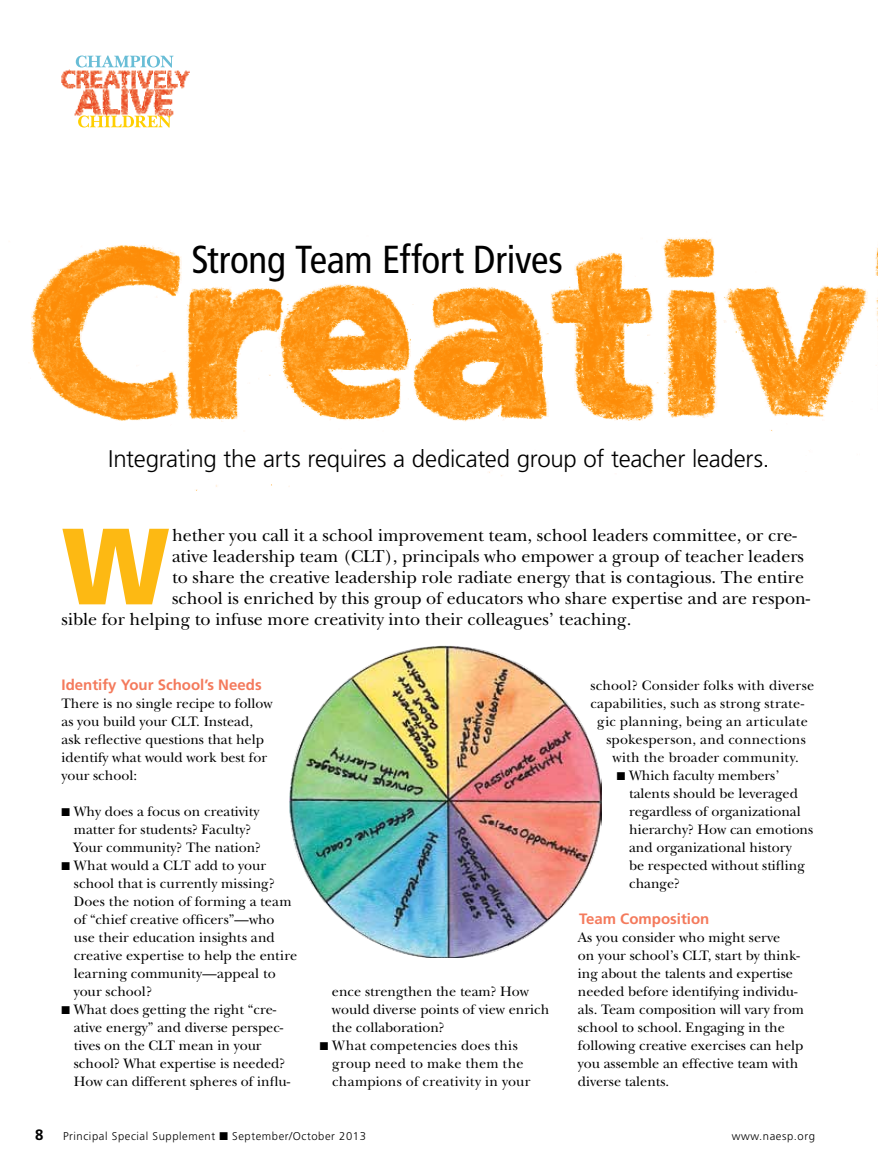
<style>
.page{position:relative;width:878px;height:1175px;background:#fff}
.page>*{position:absolute;margin:0;border:0;box-sizing:border-box;transform-origin:0 0}
.t1{font:900 108.3px "Frutiger";color:#fdb913}
.t2{font:condensed 39px "Frutiger";letter-spacing:-.01em;color:#000}
.t3{font:300 24px "Frutiger";letter-spacing:-.015em;color:#000}
.t4{font:18px "New Baskerville";color:#000}
.t5{font:700 15px "Frutiger";color:#f47a5c}
.t6{font:700 15px "Frutiger";color:#000}
.t7{font:14.25px/18px "New Baskerville";color:#000}
.t8{font:14.25px "New Baskerville";letter-spacing:.025em;color:#000}
.t9{font:300 11.25px "Frutiger";letter-spacing:.05em;color:#000}
</style>
<div class="page">
<img style="left:31px;top:237px;width:847px;height:254px">
<img style="left:290px;top:645px;width:311px;height:312px">
<svg style="left:78px;top:118px;width:92px;height:10px"></svg>
<img style="left:61px;top:69px;width:129px;height:20px">
<img style="left:69px;top:87px;width:111px;height:31px">
<svg style="left:76px;top:56px;width:97px;height:12px"></svg>
<h2 class="t2" style="left:191px;top:236px;width:373px">Strong Team Effort Drives</h2>
<h3 class="t3" style="left:108px;top:445px;width:662px">Integrating the arts requires a dedicated group of teacher leaders.</h3>
<h1 class="t1" style="left:62px;top:501px;width:110px">W</h1>
<p class="t4" style="left:172px;top:525px;width:626px">hether you call it a school improvement team, school leaders committee, or cre-</p>
<p class="t4" style="left:172px;top:546px;width:633px">ative leadership team (CLT), principals who empower a group of teacher leaders</p>
<p class="t4" style="left:172px;top:567px;width:633px">to share the creative leadership role radiate energy that is contagious. The entire</p>
<p class="t4" style="left:172px;top:588px;width:639px">school is enriched by this group of educators who share expertise and are respon-</p>
<p class="t4" style="left:61px;top:609px;width:571px">sible for helping to infuse more creativity into their colleagues’ teaching.</p>
<p class="t5" style="left:62px;top:676px;width:202px">Identify Your School’s Needs</p>
<p class="t7" style="left:62px;top:694px;width:212px">There is no single recipe to follow as you build your CLT. Instead, ask reflective questions that help identify what would work best for your school:</p>
<p class="t7" style="left:74px;top:802px;width:189px;text-indent:-12px">■ Why does a focus on creativity matter for students? Faculty?<br>Your community? The nation?</p>
<p class="t7" style="left:74px;top:856px;width:225px;text-indent:-12px">■ What would a CLT add to your school that is currently missing?<br>Does the notion of forming a team of “chief creative officers”—who use their education insights and creative expertise to help the entire learning community—appeal to your school?</p>
<p class="t7" style="left:74px;top:1000px;width:218px;text-indent:-12px">■ What does getting the right “cre&shy;ative energy” and diverse perspec&shy;tives on the CLT mean in your school? What expertise is needed?<br>How can different spheres of influ-</p>
<p class="t7" style="left:332px;top:982px;width:219px">ence strengthen the team? How would diverse points of view enrich the collaboration?</p>
<p class="t7" style="left:332px;top:1036px;width:200px;text-indent:-13px">■ What competencies does this group need to make them the champions of creativity in your</p>
<p class="t7" style="left:590px;top:676px;width:225px">school? Consider folks with diverse</p>
<p class="t7" style="left:590px;top:694px;width:215px">capabilities, such as strong strate-</p>
<p class="t8" style="left:597px;top:713px;width:212px">gic planning, being an articulate</p>
<p class="t7" style="left:606px;top:730px;width:201px">spokesperson, and connections</p>
<p class="t7" style="left:612px;top:748px;width:188px">with the broader community.</p>
<p class="t7" style="left:629px;top:766px;width:186px;text-indent:-12px">■ Which faculty members’ talents should be leveraged regardless of organizational hierarchy? How can emotions and organizational history<br>be respected without stifling change?</p>
<p class="t5" style="left:579px;top:910px;width:132px">Team Composition</p>
<p class="t7" style="left:578px;top:928px;width:228px">As you consider who might serve<br>on your school’s CLT, start by think&shy;ing about the talents and expertise needed before identifying individu&shy;als. Team composition will vary from school to school. Engaging in the following creative exercises can help you assemble an effective team with diverse talents.</p>
<p class="t6" style="left:35px;top:1126px;width:10px">8</p>
<p class="t9" style="left:63px;top:1130px;width:304px">Principal Special Supplement ■ September/October 2013</p>
<p class="t9" style="left:731px;top:1130px;width:85px">www.naesp.org</p>
</div>
